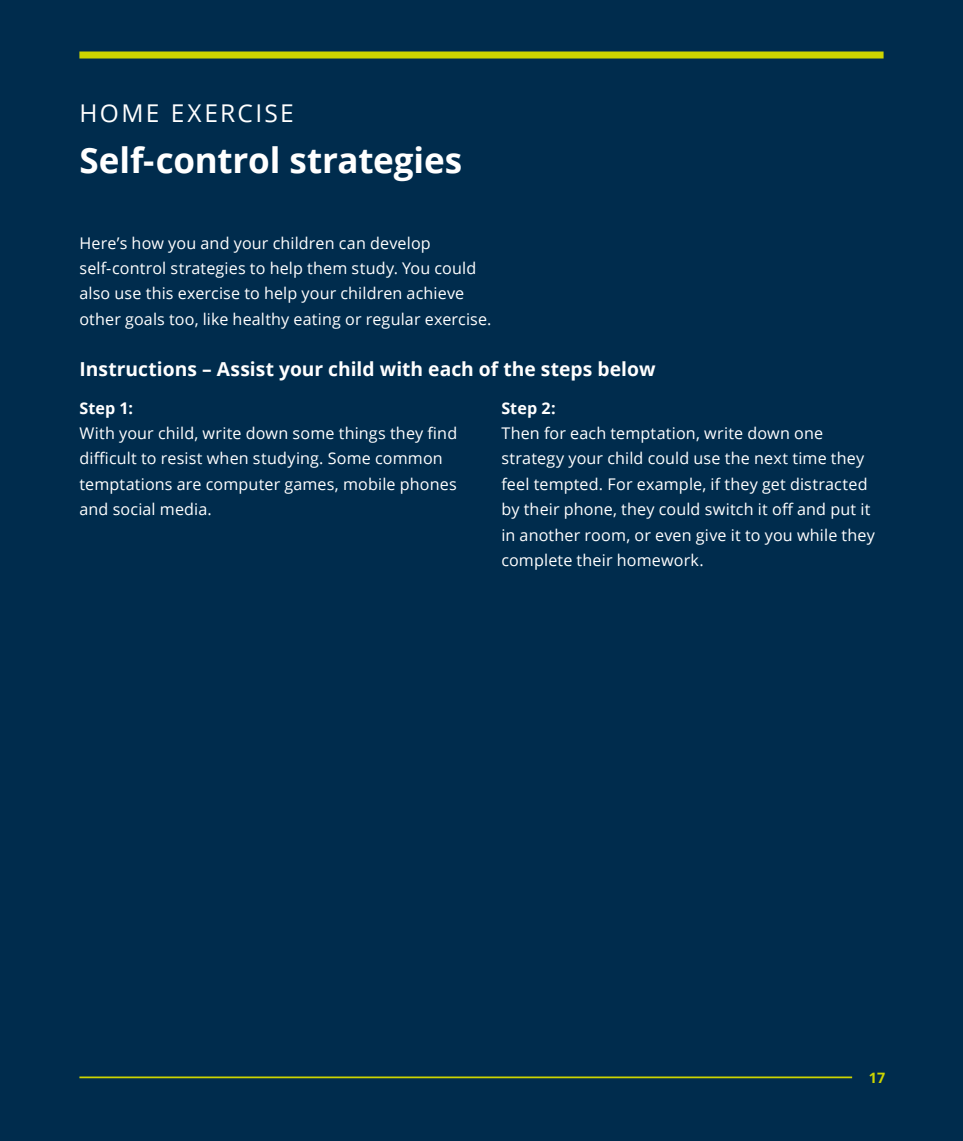
<style>
.page{position:relative;width:963px;height:1141px;background:#fff}
.page>*{position:absolute;margin:0;border:0;box-sizing:border-box;transform-origin:0 0}
.t1{font:700 35px "Open Sans";letter-spacing:-.005em;color:#fff}
.t2{font:24.5px "Open Sans";letter-spacing:.095em;color:#fff}
.t3{font:700 19.25px "Open Sans";color:#fff}
.t4{font:16.1px/25.4px "Open Sans";letter-spacing:.01em;color:#fff}
.t5{font:700 16.1px "Open Sans";letter-spacing:.005em;color:#fff}
.t6{font:700 14.35px "Open Sans";color:#cdd500}
</style>
<div class="page">
<div style="left:0;top:0;width:962px;height:1141px;background:#002c4d"></div>
<div style="left:79px;top:52px;width:804px;height:7px;background:#cdd500"></div>
<hr style="left:79px;top:1076px;width:773px;height:2px;background:#cdd500">
<h2 class="t2" style="left:79px;top:96px;width:216px">HOME EXERCISE</h2>
<h1 class="t1" style="left:79px;top:135px;width:384px">Self-control strategies</h1>
<p class="t4" style="left:79px;top:230px;width:413px">Here’s how you and your children can develop self-control strategies to help them study. You could also use this exercise to help your children achieve other goals too, like healthy eating or regular exercise.</p>
<p class="t3" style="left:79px;top:355px;width:577px">Instructions – Assist your child with each of the steps below</p>
<p class="t5" style="left:79px;top:396px;width:55px">Step 1:</p>
<p class="t4" style="left:79px;top:420px;width:379px">With your child, write down some things they find difficult to resist when studying. Some common temptations are computer games, mobile phones and social media.</p>
<p class="t5" style="left:501px;top:396px;width:56px">Step 2:</p>
<p class="t4" style="left:501px;top:420px;width:375px">Then for each temptation, write down one strategy your child could use the next time they feel tempted. For example, if they get distracted by their phone, they could switch it off and put it in another room, or even give it to you while they complete their homework.</p>
<p class="t6" style="left:868px;top:1068px;width:18px">17</p>
</div>
